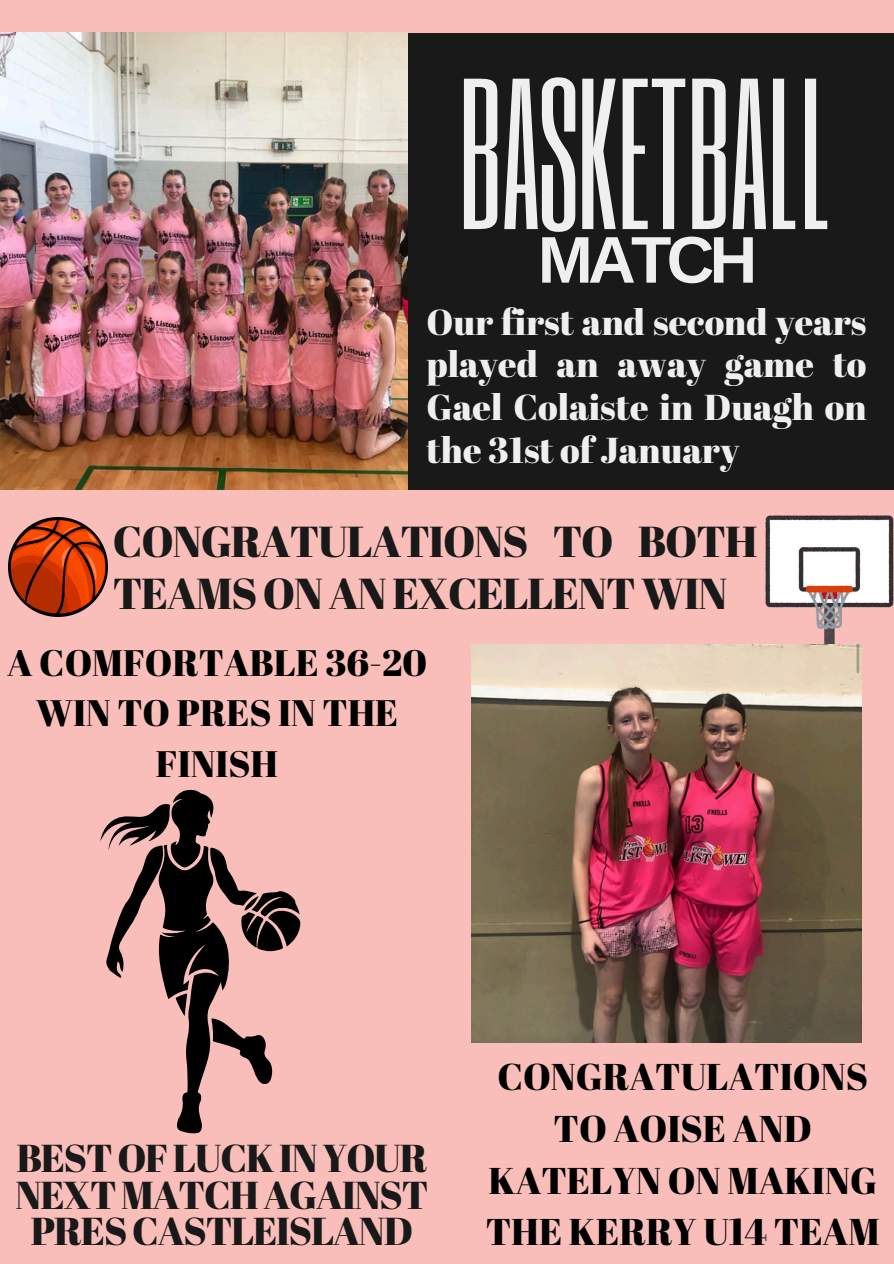
<style>
.page{position:relative;width:894px;height:1264px;background:#fff}
.page>*{position:absolute;margin:0;border:0;box-sizing:border-box;transform-origin:0 0}
.t1{font:178.2px "Six Caps";letter-spacing:-.01em;color:#efefef}
.t2{font:700 66px "Arimo";letter-spacing:-.07em;color:#efefef}
.t3{font:43.2px/51.8px "Abril Fatface";letter-spacing:-.025em;color:#191919}
.t4{font:38.85px/36.8px "Abril Fatface";letter-spacing:-.03em;color:#191919;text-align:center}
.t5{font:37.2px/51.8px "Abril Fatface";color:#000;text-align:center}
.t6{font:36.75px/50.7px "Abril Fatface";color:#000;text-align:center}
.t7{font:36px/42.8px "Abril Fatface";color:#efefef;text-align:justify}
</style>
<div class="page">
<div style="left:0;top:0;width:893px;height:1263px;background:#f9beb9"></div>
<img style="left:0;top:33px;width:407px;height:456px">
<div style="left:407px;top:33px;width:486px;height:456px;background:#191919"></div>
<img style="left:9px;top:518px;width:99px;height:99px">
<svg style="left:100px;top:789px;width:200px;height:344px"></svg>
<img style="left:764px;top:515px;width:129px;height:154px">
<img style="left:471px;top:645px;width:390px;height:397px">
<p class="t1" style="left:458px;top:32px;width:376px">BASKETBALL</p>
<h1 class="t2" style="left:537px;top:223px;width:221px">MATCH</h1>
<h2 class="t7" style="left:426px;top:299px;width:441px">Our first and second years played an away game to Gael Colaiste in Duagh on the 31st of January</h2>
<p class="t3" style="left:113px;top:514px;width:646px">CONGRATULATIONS TO BOTH<br>TEAMSONANEXCELLENTWIN</p>
<p class="t6" style="left:7px;top:636px;width:421px">A COMFORTABLE 36-20<br>WIN TO PRES IN THE<br>FINISH</p>
<h3 class="t4" style="left:16px;top:1138px;width:414px">BESTOFLUCKINYOUR<br>NEXTMATCHAGAINST<br>PRESCASTLEISLAND</h3>
<p class="t5" style="left:485px;top:1049px;width:395px">CONGRATULATIONS<br>TO AOISE AND<br>KATELYN ON MAKING<br>THE KERRY U14 TEAM</p>
</div>
